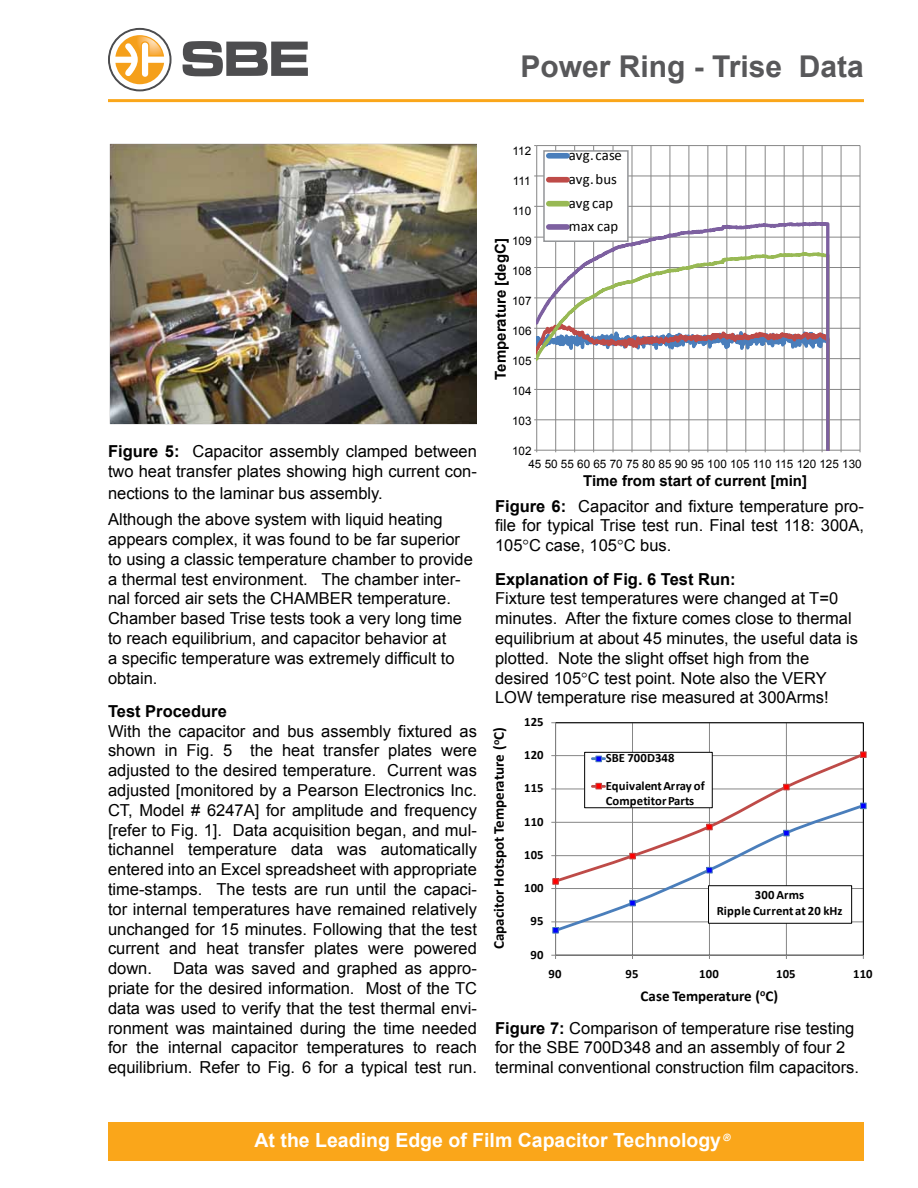
<style>
.page{position:relative;width:918px;height:1188px;background:#fff}
.page>*{position:absolute;margin:0;border:0;box-sizing:border-box;transform-origin:0 0}
.t1{font:700 30px "Arial";color:#58585a}
.t2{font:700 19.5px "Arial";color:#fff}
.t3{font:700 18.15px "Calibri";color:#000}
.t4{font:16.5px/19.8px "Arial";color:#000}
.t5{font:700 16.5px "Arial";color:#000}
.t6{font:700 15px "Calibri";letter-spacing:-.005em;color:#000}
.t7{font:700 15px "Arial";color:#000}
.t8{font:14.85px/23.9px "Calibri";color:#000}
.t9{font:700 12.75px/27.6px "Calibri";letter-spacing:.01em;color:#000}
.t10{font:11.7px "Arial";color:#000}
.t11{font:7.95px "Calibri";letter-spacing:.02em;color:#000}
.t12{font:6.75px "Calibri";letter-spacing:-.005em;color:#000}
.s1{font-weight:700}
.s2{font-family:"Times New Roman"}
.s3{font-family:"Calibri";font-weight:400;font-style:italic}
</style>
<div class="page">
<hr style="left:108px;top:99px;width:756px;height:3px;background:#faa61a">
<div style="left:108px;top:1123px;width:756px;height:38px;background:#faa61a"></div>
<svg style="left:183px;top:41px;width:125px;height:35px"></svg>
<svg style="left:108px;top:28px;width:64px;height:63px"></svg>
<svg style="left:534px;top:145px;width:327px;height:308px"></svg>
<svg style="left:546px;top:153px;width:80px;height:86px"></svg>
<div style="left:543px;top:150px;width:86px;height:92px;border:2px solid #939598"></div>
<svg style="left:551px;top:722px;width:316px;height:237px"></svg>
<div style="left:708px;top:885px;width:144px;height:39px;background:#fff;border:1px solid #000"></div>
<img style="left:109px;top:144px;width:368px;height:280px">
<h1 class="t1" style="left:521px;top:46px;width:345px">Power Ring - Trise Data</h1>
<p class="t4" style="left:108px;top:442px;width:370px"><span class="s1">Figure 5:</span> Capacitor assembly clamped between two heat transfer plates showing high current con-</p>
<p class="t4" style="left:108px;top:480px;width:336px;line-height:26.5px">nections to the laminar bus assembly.<br>Although the above system with liquid heating</p>
<p class="t4" style="left:108px;top:529px;width:366px">appears complex, it was found to be far superior to using a classic temperature chamber to provide a thermal test environment. The chamber inter&shy;nal forced air sets the CHAMBER temperature.<br>Chamber based Trise tests took a very long time to reach equilibrium, and capacitor behavior at<br>a specific temperature was extremely difficult to obtain.</p>
<p class="t5" style="left:108px;top:700px;width:120px">Test Procedure</p>
<p class="t4" style="left:108px;top:721px;width:371px;text-align:justify">With the capacitor and bus assembly fixtured as shown in Fig. 5 the heat transfer plates were adjusted to the desired temperature. Current was adjusted [monitored by a Pearson Electronics Inc.<br>CT, Model # 6247A] for amplitude and frequency [refer to Fig. 1]. Data acquisition began, and mul&shy;tichannel temperature data was automatically entered into an Excel spreadsheet with appropriate time-stamps. The tests are run until the capaci&shy;tor internal temperatures have remained relatively unchanged for 15 minutes. Following that the test current and heat transfer plates were powered down.</p>
<p class="t4" style="left:108px;top:959px;width:371px;text-align:justify;text-indent:65px">Data was saved and graphed as appro&shy;priate for the desired information. Most of the TC data was used to verify that the test thermal envi&shy;ronment was maintained during the time needed for the internal capacitor temperatures to reach equilibrium. Refer to Fig. 6 for a typical test run.</p>
<p class="t11" style="left:511px;top:140px;width:20px">112.0</p>
<p class="t10" style="left:513px;top:144px;width:20px">112</p>
<p class="t10" style="left:513px;top:174px;width:19px">111</p>
<p class="t10" style="left:513px;top:204px;width:20px">110</p>
<p class="t10" style="left:512px;top:234px;width:21px">109</p>
<p class="t10" style="left:512px;top:264px;width:21px">108</p>
<p class="t10" style="left:512px;top:294px;width:21px">107</p>
<p class="t10" style="left:512px;top:324px;width:21px">106</p>
<p class="t10" style="left:512px;top:354px;width:21px">105</p>
<p class="t10" style="left:512px;top:384px;width:21px">104</p>
<p class="t10" style="left:512px;top:414px;width:21px">103</p>
<p class="t10" style="left:512px;top:444px;width:21px">102</p>
<p class="t11" style="left:511px;top:171px;width:20px">111.0</p>
<p class="t11" style="left:511px;top:201px;width:20px">110.0</p>
<p class="t3" style="left:489px;top:376px;width:148px;rotate:-90deg">temperature [degC]</p>
<p class="t11" style="left:511px;top:232px;width:20px">109.0</p>
<p class="t7" style="left:491px;top:380px;width:143px;rotate:-90deg">Temperature [degC]</p>
<p class="t11" style="left:511px;top:262px;width:20px">108.0</p>
<p class="t11" style="left:511px;top:293px;width:20px">107.0</p>
<p class="t11" style="left:511px;top:323px;width:20px">106.0</p>
<p class="t11" style="left:511px;top:354px;width:20px">105.0</p>
<p class="t11" style="left:511px;top:384px;width:20px">104.0</p>
<p class="t11" style="left:511px;top:414px;width:20px">103.0</p>
<p class="t11" style="left:511px;top:445px;width:20px">102.0</p>
<p class="t8" style="left:569px;top:143px;width:55px">avg. case avg. bus avg cap max cap</p>
<p class="t12" style="left:529px;top:456px;width:342px">45.00 50.00 55.00 60.00 65.00 70.00 75.00 80.00 85.00 90.00 95.00 100.00105.00110.00115.00120.00125.00130.00</p>
<p class="t10" style="left:528px;top:457px;width:335px">45 50 55 60 65 70 75 80 85 90 95 100 105 110 115 120 125 130</p>
<p class="t7" style="left:583px;top:471px;width:225px">Time from start of current [min]</p>
<p class="t3" style="left:554px;top:471px;width:269px">time from start of current [minutes]</p>
<p class="t4" style="left:495px;top:496px;width:371px;text-align:justify"><span class="s1">Figure 6:</span> Capacitor and fixture temperature pro&shy;file for typical Trise test run. Final test 118: 300A, 105<span class="s2">°</span>C case, 105<span class="s2">°</span>C bus.</p>
<p class="t5" style="left:495px;top:568px;width:242px">Explanation of Fig. 6 Test Run:</p>
<p class="t4" style="left:495px;top:589px;width:365px">Fixture test temperatures were changed at T=0 minutes. After the fixture comes close to thermal equilibrium at about 45 minutes, the useful data is plotted. Note the slight offset high from the desired 105<span class="s2">°</span>C test point. Note also the VERY LOW temperature rise measured at 300Arms!</p>
<p class="t6" style="left:489px;top:949px;width:223px;rotate:-90deg">Capacitor Hotspot Temperature (<sup>o</sup>C)</p>
<p class="t9" style="left:524px;top:708px;width:21px">125</p>
<p class="t9" style="left:524px;top:741px;width:21px">120</p>
<p class="t9" style="left:524px;top:774px;width:21px">115</p>
<p class="t9" style="left:524px;top:808px;width:21px">110</p>
<p class="t9" style="left:524px;top:841px;width:21px">105</p>
<p class="t9" style="left:524px;top:874px;width:21px">100</p>
<p class="t9" style="left:531px;top:907px;width:14px">95</p>
<p class="t9" style="left:531px;top:940px;width:14px">90</p>
<p class="t9" style="left:606px;top:744px;width:101px">SBE 700D348<br>Equivalent Array of</p>
<p class="t9" style="left:606px;top:787px;width:90px">Competitor Parts</p>
<p class="t9" style="left:717px;top:887px;width:127px;line-height:15.5px;text-align:center">300 Arms<br>Ripple Current at 20 kHz</p>
<p class="t9" style="left:549px;top:960px;width:14px">90</p>
<p class="t9" style="left:626px;top:960px;width:14px">95</p>
<p class="t9" style="left:699px;top:960px;width:21px">100</p>
<p class="t9" style="left:776px;top:960px;width:21px">105</p>
<p class="t9" style="left:853px;top:960px;width:21px">110</p>
<p class="t6" style="left:641px;top:986px;width:139px">Case Temperature (<sup>o</sup>C)</p>
<p class="t4" style="left:495px;top:1018px;width:366px"><span class="s1">Figure 7:</span> Comparison of temperature rise testing for the SBE 700D348 and an assembly of four 2 terminal conventional construction film capacitors.</p>
<p class="t2" style="left:255px;top:1127px;width:478px">At the Leading Edge of Film Capacitor Technology<span class="s3">®</span></p>
</div>
